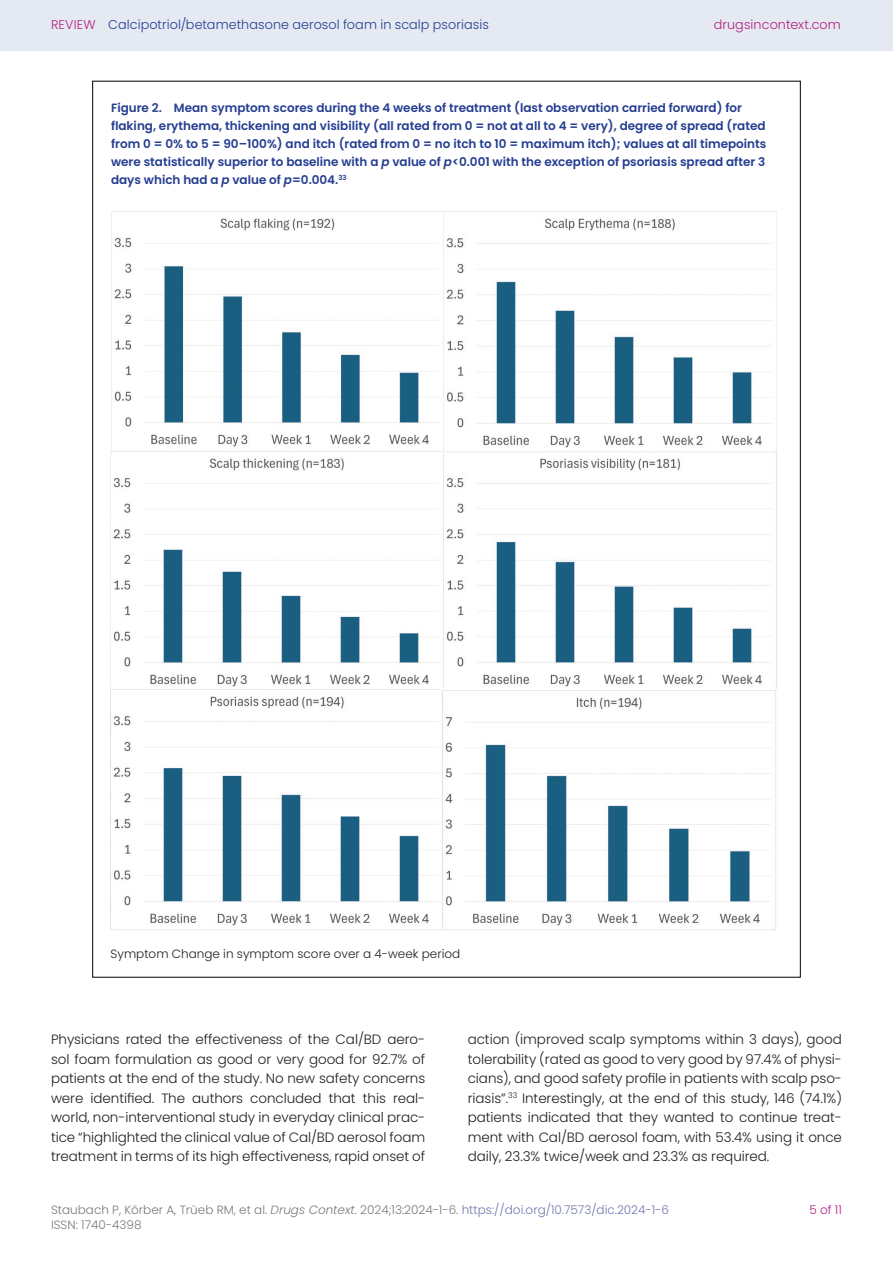
<style>
.page{position:relative;width:893px;height:1263px;background:#fff}
.page>*{position:absolute;margin:0;border:0;box-sizing:border-box;transform-origin:0 0}
.Body_Black{font:300 13.5px/19.5px "Poppins";letter-spacing:-.005em;color:#231f20;text-align:justify}
.t1{font:300 12.75px "Poppins";letter-spacing:.01em;color:#243d91}
.t2{font:300 12.75px "Poppins";letter-spacing:.01em;color:#b21f81}
.Figure_Table_Caption{font:600 12px/18px "Poppins";color:#243d91}
.t3{font:300 12px "Poppins";color:#7c7878}
.Body_Black_First{font:300 12px "Poppins";color:#231f20}
.t4{font:300 12px "Poppins";color:#b21f81}
.s1{color:#b21f81}
.s2{font-style:italic}
.s3{color:#7376b2}
</style>
<div class="page">
<div style="left:0;top:0;width:893px;height:51px;background:#e5eaf2"></div>
<img style="left:110px;top:212px;width:332px;height:718px">
<img style="left:443px;top:453px;width:334px;height:236px">
<img style="left:441px;top:689px;width:335px;height:241px">
<img style="left:443px;top:211px;width:334px;height:241px">
<p class="t1" style="left:51px;top:17px;width:439px"><span class="s1">REVIEW</span> Calcipotriol/betamethasone aerosol foam in scalp psoriasis</p>
<p class="t2" style="left:714px;top:17px;width:129px">drugsincontext.com</p>
<p class="Figure_Table_Caption" style="left:111px;top:99px;width:657px">Figure 2. Mean symptom scores during the 4 weeks of treatment (last observation carried forward) for flaking, erythema, thickening and visibility (all rated from 0 = not at all to 4 = very), degree of spread (rated from 0 = 0% to 5 = 90–100%) and itch (rated from 0 = no itch to 10 = maximum itch); values at all timepoints were statistically superior to baseline with a <span class="s2">p</span> value of <span class="s2">p</span>&lt;0.001 with the exception of psoriasis spread after 3 days which had a <span class="s2">p</span> value of <span class="s2">p</span>=0.004.<sup>33</sup></p>
<p class="Body_Black_First" style="left:111px;top:947px;width:351px">Symptom Change in symptom score over a 4-week period</p>
<p class="Body_Black" style="left:51px;top:1030px;width:376px">Physicians rated the effectiveness of the Cal/BD aero&shy;sol foam formulation as good or very good for 92.7% of patients at the end of the study. No new safety concerns were identified. The authors concluded that this real&shy;world, non-interventional study in everyday clinical prac&shy;tice “highlighted the clinical value of Cal/BD aerosol foam treatment in terms of its high effectiveness, rapid onset of</p>
<p class="Body_Black" style="left:468px;top:1030px;width:376px">action (improved scalp symptoms within 3 days), good tolerability (rated as good to very good by 97.4% of physi&shy;cians), and good safety profile in patients with scalp pso&shy;riasis”.<sup>33</sup> Interestingly, at the end of this study, 146 (74.1%) patients indicated that they wanted to continue treat&shy;ment with Cal/BD aerosol foam, with 53.4% using it once daily, 23.3% twice/week and 23.3% as required.</p>
<p class="t3" style="left:51px;top:1203px;width:619px">Staubach P, Körber A, Trüeb RM, et al. <span class="s2">Drugs Context</span>. 2024;13:2024-1-6. <span class="s3">https://doi.org/10.7573/dic.2024-1-6</span></p>
<p class="t4" style="left:809px;top:1203px;width:34px">5 of 11</p>
<p class="t3" style="left:51px;top:1218px;width:92px">ISSN: 1740-4398</p>
</div>
